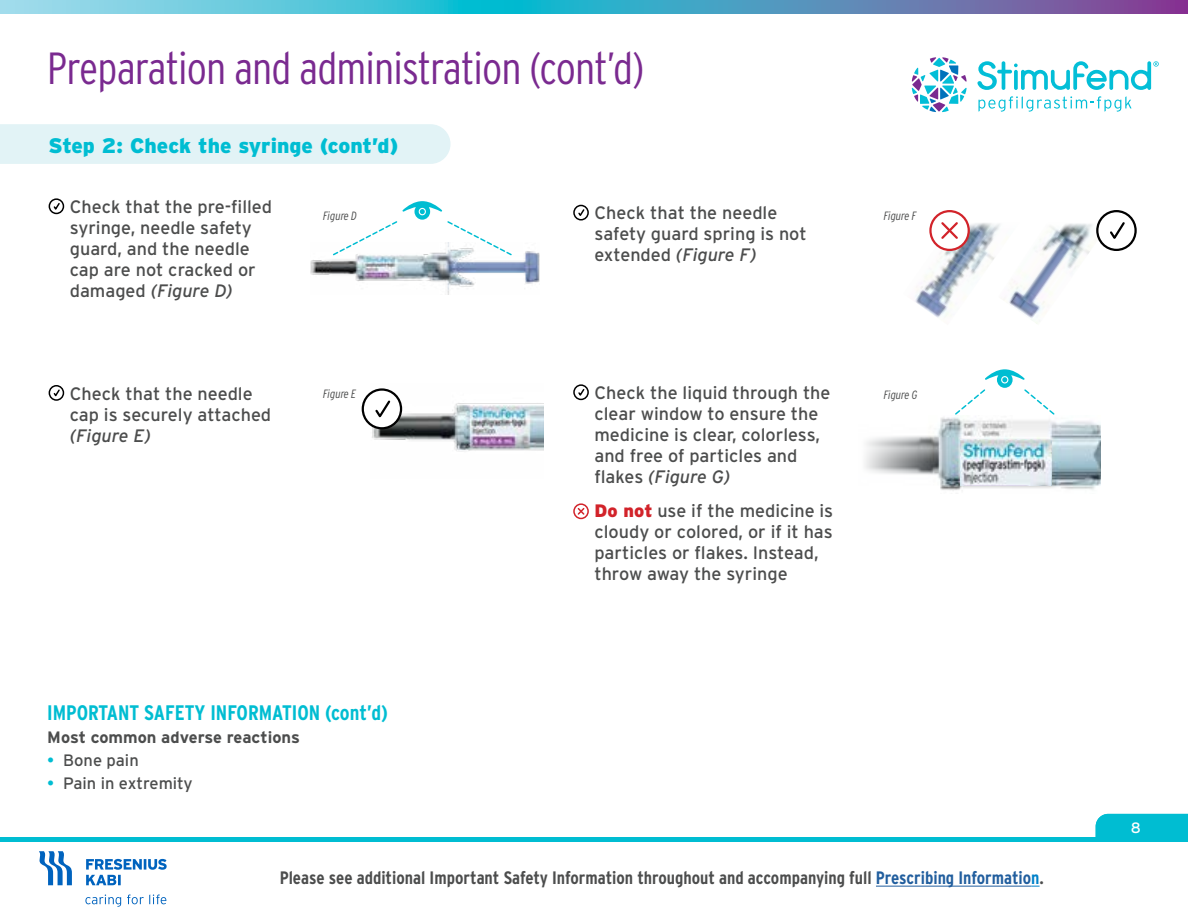
<style>
.page{position:relative;width:1188px;height:918px;background:#fff}
.page>*{position:absolute;margin:0;border:0;box-sizing:border-box;transform-origin:0 0}
.t1{font:300 45px "Interstate Condensed";letter-spacing:-.02em;color:#7a2a90}
.t2{font:700 21px "Interstate Condensed";color:#00bdd2}
.t3{font:900 21px "Interstate";color:#00bdd2}
.t4{font:18px/21px "Interstate";color:#4c4d4d}
.t5{font:700 18px "Interstate Condensed";color:#4c4d4d}
.t6{font:italic 18px "Interstate";color:#4c4d4d}
.t7{font:700 16.5px "Interstate";color:#4c4d4d}
.t8{font:16.5px "Interstate";color:#4c4d4d}
.t9{font:15px "Interstate";color:#fff}
.t10{font:italic 300 12px "Interstate Condensed";color:#4c4d4d}
.s1{font-style:italic}
.s2{color:#00bdd2}
.s3{font-weight:900;color:#d2232a}
.s4{color:#215e9e}
.s5{color:#0081c9}
</style>
<div class="page">
<div style="left:0;top:837px;width:1188px;height:5px;background:#00bdd2"></div>
<svg style="left:39px;top:851px;width:33px;height:34px"></svg>
<svg style="left:86px;top:859px;width:81px;height:26px"></svg>
<svg style="left:85px;top:894px;width:81px;height:13px"></svg>
<svg style="left:1px;top:0;width:1187px;height:14px"></svg>
<hr style="left:876px;top:886px;width:155px;height:1px;background:#215e9e">
<svg style="left:912px;top:57px;width:55px;height:55px"></svg>
<svg style="left:977px;top:61px;width:182px;height:29px"></svg>
<svg style="left:978px;top:96px;width:154px;height:16px"></svg>
<div style="left:1096px;top:814px;width:92px;height:23px;background:#00bdd2"></div>
<svg style="left:447px;top:221px;width:43px;height:22px"></svg>
<svg style="left:354px;top:221px;width:44px;height:22px"></svg>
<svg style="left:414px;top:204px;width:16px;height:16px"></svg>
<svg style="left:402px;top:201px;width:41px;height:11px"></svg>
<div style="left:419px;top:208px;width:7px;height:7px;border:1px solid #fff;border-radius:50%"></div>
<img style="left:310px;top:243px;width:230px;height:52px">
<img style="left:370px;top:388px;width:173px;height:64px">
<div style="left:363px;top:390px;width:38px;height:38px;background:#fff;border-radius:50%"></div>
<div style="left:362px;top:388px;width:40px;height:41px;border:2px solid #000;border-radius:50%"></div>
<svg style="left:375px;top:400px;width:16px;height:18px"></svg>
<img style="left:915px;top:222px;width:83px;height:96px">
<img style="left:998px;top:222px;width:113px;height:102px">
<svg style="left:1097px;top:211px;width:39px;height:39px"></svg>
<div style="left:1096px;top:210px;width:41px;height:41px;border:2px solid #000;border-radius:50%"></div>
<svg style="left:1108px;top:220px;width:19px;height:22px"></svg>
<svg style="left:930px;top:211px;width:39px;height:39px"></svg>
<div style="left:929px;top:210px;width:41px;height:41px;border:2px solid #d2232a;border-radius:50%"></div>
<svg style="left:939px;top:220px;width:21px;height:21px"></svg>
<div style="left:49px;top:385px;width:15px;height:16px;border:2px solid #000;border-radius:50%"></div>
<svg style="left:52px;top:388px;width:9px;height:10px"></svg>
<div style="left:573px;top:205px;width:16px;height:16px;border:2px solid #000;border-radius:50%"></div>
<svg style="left:577px;top:208px;width:9px;height:10px"></svg>
<div style="left:573px;top:384px;width:16px;height:16px;border:2px solid #000;border-radius:50%"></div>
<svg style="left:577px;top:388px;width:9px;height:10px"></svg>
<div style="left:49px;top:198px;width:15px;height:16px;border:2px solid #000;border-radius:50%"></div>
<svg style="left:52px;top:202px;width:9px;height:10px"></svg>
<img style="left:865px;top:417px;width:236px;height:74px">
<svg style="left:1024px;top:389px;width:31px;height:26px"></svg>
<svg style="left:955px;top:389px;width:31px;height:26px"></svg>
<svg style="left:997px;top:372px;width:16px;height:16px"></svg>
<svg style="left:985px;top:369px;width:40px;height:11px"></svg>
<div style="left:1001px;top:376px;width:7px;height:8px;border:1px solid #fff;border-radius:50%"></div>
<img style="left:960px;top:439px;width:91px;height:46px">
<div style="left:573px;top:503px;width:16px;height:16px;border:2px solid #d2232a;border-radius:50%"></div>
<svg style="left:576px;top:507px;width:10px;height:9px"></svg>
<div style="left:0;top:124px;width:451px;height:40px;background:#e2f3f6"></div>
<h1 class="t1" style="left:47px;top:42px;width:599px">Preparation and administration (cont’d)</h1>
<p class="t3" style="left:49px;top:134px;width:351px">Step 2: Check the syringe (cont’d)</p>
<p class="t4" style="left:70px;top:196px;width:204px">Check that the pre-filled syringe, needle safety guard, and the needle cap are not cracked or damaged <span class="s1">(Figure D)</span></p>
<p class="t4" style="left:70px;top:383px;width:203px">Check that the needle cap is securely attached</p>
<p class="t6" style="left:70px;top:426px;width:82px">(Figure E)</p>
<p class="t10" style="left:323px;top:209px;width:35px">Figure D</p>
<p class="t10" style="left:323px;top:387px;width:35px">Figure E</p>
<p class="t2" style="left:47px;top:701px;width:342px">IMPORTANT SAFETY INFORMATION (cont’d)</p>
<p class="t7" style="left:47px;top:728px;width:254px">Most common adverse reactions</p>
<p class="t8" style="left:47px;top:751px;width:93px"><span class="s2">•</span> Bone pain</p>
<p class="t8" style="left:47px;top:774px;width:147px"><span class="s2">•</span> Pain in extremity</p>
<p class="t4" style="left:594px;top:202px;width:214px">Check that the needle safety guard spring is not extended <span class="s1">(Figure F)</span></p>
<p class="t4" style="left:594px;top:382px;width:238px">Check the liquid through the clear window to ensure the medicine is clear, colorless, and free of particles and flakes <span class="s1">(Figure G)</span></p>
<p class="t4" style="left:594px;top:501px;width:240px"><span class="s3">Do not</span> use if the medicine is cloudy or colored, or if it has particles or flakes. Instead, throw away the syringe</p>
<p class="t10" style="left:884px;top:209px;width:34px">Figure F</p>
<p class="t10" style="left:884px;top:388px;width:35px">Figure G</p>
<p class="t5" style="left:280px;top:867px;width:766px">Please see additional Important Safety Information throughout and accompanying full <span class="s4">Prescribing Informatio</span><span class="s5">n</span>.</p>
<p class="t9" style="left:1131px;top:819px;width:12px">8</p>
</div>
